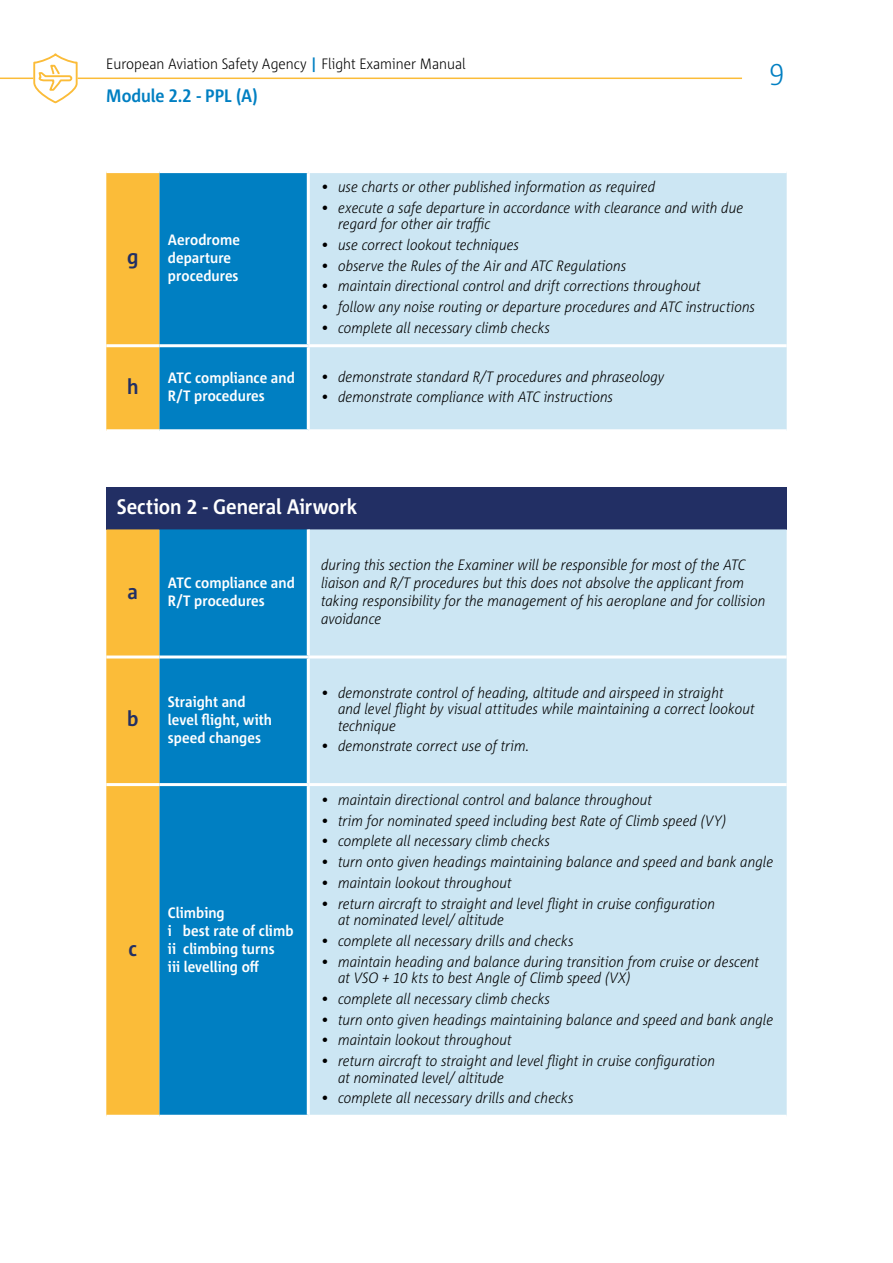
<style>
.page{position:relative;width:893px;height:1263px;background:#fff}
.page>*{position:absolute;margin:0;border:0;box-sizing:border-box;transform-origin:0 0}
.t1{font:300 30px "Corpid E1 s S Cd";color:#007fc2}
.t2{font:700 21px "Corpid E1 s S Cd";letter-spacing:-.005em;color:#fff}
.t3{font:700 21px "Corpid E1 s S Cd";color:#222f64}
.t4{font:700 18px "Corpid E1 s S Cd";letter-spacing:-.005em;color:#007fc2}
.t5{font:italic 300 15px/16.5px "Corpid E1 s S Cd";color:#000}
.t6{font:700 15px/18px "Corpid E1 s S Cd";letter-spacing:.005em;color:#fff}
.t7{font:300 15px "Corpid E1 s S Cd";color:#000}
.s1{font-weight:700;color:#007fc2}
</style>
<div class="page">
<hr style="left:78px;top:78px;width:664px;height:1px;background:#fbbc39">
<hr style="left:0;top:78px;width:33px;height:1px;background:#fbbc39">
<svg style="left:32px;top:53px;width:47px;height:51px"></svg>
<svg style="left:106px;top:173px;width:201px;height:256px;background:#438f9e"></svg>
<div style="left:310px;top:173px;width:477px;height:256px;background:#cce6f3"></div>
<hr style="left:106px;top:344px;width:53px;height:3px;background:#fff">
<hr style="left:159px;top:344px;width:149px;height:3px;background:#fff">
<hr style="left:308px;top:344px;width:479px;height:3px;background:#fff">
<div style="left:106px;top:487px;width:681px;height:42px;background:#222f64"></div>
<div style="left:106px;top:529px;width:53px;height:586px;background:#fbbc39"></div>
<div style="left:159px;top:529px;width:148px;height:586px;background:#007fc2"></div>
<div style="left:310px;top:529px;width:477px;height:586px;background:#cce6f3"></div>
<hr style="left:106px;top:655px;width:53px;height:3px;background:#fff">
<hr style="left:159px;top:655px;width:149px;height:3px;background:#fff">
<hr style="left:308px;top:655px;width:479px;height:3px;background:#fff">
<hr style="left:106px;top:783px;width:53px;height:3px;background:#fff">
<hr style="left:159px;top:783px;width:149px;height:3px;background:#fff">
<hr style="left:308px;top:783px;width:479px;height:3px;background:#fff">
<p class="t7" style="left:106px;top:55px;width:361px">European Aviation Safety Agency <span class="s1">|</span> Flight Examiner Manual</p>
<p class="t4" style="left:106px;top:84px;width:153px">Module 2.2 - PPL (A)</p>
<h1 class="t1" style="left:769px;top:56px;width:16px">9</h1>
<h2 class="t3" style="left:127px;top:243px;width:13px">g</h2>
<p class="t6" style="left:168px;top:230px;width:74px">Aerodrome departure procedures</p>
<p class="t5" style="left:321px;top:178px;width:336px">• use charts or other published information as required</p>
<p class="t5" style="left:338px;top:199px;width:407px;text-indent:-17px">• execute a safe departure in accordance with clearance and with due regard for other air traffic</p>
<p class="t5" style="left:321px;top:236px;width:200px">• use correct lookout techniques</p>
<p class="t5" style="left:321px;top:257px;width:307px">• observe the Rules of the Air and ATC Regulations</p>
<p class="t5" style="left:321px;top:277px;width:381px">• maintain directional control and drift corrections throughout</p>
<p class="t5" style="left:321px;top:298px;width:436px">• follow any noise routing or departure procedures and ATC instructions</p>
<p class="t5" style="left:321px;top:319px;width:231px">• complete all necessary climb checks</p>
<h2 class="t3" style="left:127px;top:373px;width:13px">h</h2>
<p class="t6" style="left:168px;top:368px;width:128px">ATC compliance and<br>R/T procedures</p>
<p class="t5" style="left:321px;top:368px;width:345px">• demonstrate standard R/T procedures and phraseology</p>
<p class="t5" style="left:321px;top:388px;width:294px">• demonstrate compliance with ATC instructions</p>
<h2 class="t2" style="left:117px;top:493px;width:242px">Section 2 - General Airwork</h2>
<h2 class="t3" style="left:128px;top:578px;width:12px">a</h2>
<p class="t6" style="left:168px;top:573px;width:128px">ATC compliance and<br>R/T procedures</p>
<p class="t5" style="left:321px;top:555px;width:446px;line-height:18px">during this section the Examiner will be responsible for most of the ATC liaison and R/T procedures but this does not absolve the applicant from taking responsibility for the management of his aeroplane and for collision avoidance</p>
<h2 class="t3" style="left:127px;top:706px;width:13px">b</h2>
<h2 class="t3" style="left:129px;top:935px;width:10px">c</h2>
<p class="t6" style="left:168px;top:692px;width:106px">Straight and level flight, with speed changes</p>
<p class="t5" style="left:338px;top:684px;width:418px;text-indent:-17px">• demonstrate control of heading, altitude and airspeed in straight<br>and level flight by visual attitudes while maintaining a correct lookout technique</p>
<p class="t5" style="left:321px;top:737px;width:210px">• demonstrate correct use of trim.</p>
<p class="t6" style="left:168px;top:903px;width:127px">Climbing<br>i best rate of climb ii climbing turns<br>iii levelling off</p>
<p class="t5" style="left:321px;top:791px;width:333px">• maintain directional control and balance throughout</p>
<p class="t5" style="left:321px;top:812px;width:406px">• trim for nominated speed including best Rate of Climb speed (VY)</p>
<p class="t5" style="left:321px;top:832px;width:231px">• complete all necessary climb checks</p>
<p class="t5" style="left:321px;top:853px;width:454px">• turn onto given headings maintaining balance and speed and bank angle</p>
<p class="t5" style="left:321px;top:874px;width:192px">• maintain lookout throughout</p>
<p class="t5" style="left:338px;top:895px;width:379px;text-indent:-17px">• return aircraft to straight and level flight in cruise configuration at nominated level/ altitude</p>
<p class="t5" style="left:321px;top:932px;width:254px">• complete all necessary drills and checks</p>
<p class="t5" style="left:338px;top:953px;width:422px;text-indent:-17px">• maintain heading and balance during transition from cruise or descent at VSO + 10 kts to best Angle of Climb speed (VX)</p>
<p class="t5" style="left:321px;top:990px;width:231px">• complete all necessary climb checks</p>
<p class="t5" style="left:321px;top:1011px;width:454px">• turn onto given headings maintaining balance and speed and bank angle</p>
<p class="t5" style="left:321px;top:1031px;width:192px">• maintain lookout throughout</p>
<p class="t5" style="left:338px;top:1052px;width:379px;text-indent:-17px">• return aircraft to straight and level flight in cruise configuration at nominated level/ altitude</p>
<p class="t5" style="left:321px;top:1089px;width:254px">• complete all necessary drills and checks</p>
</div>
